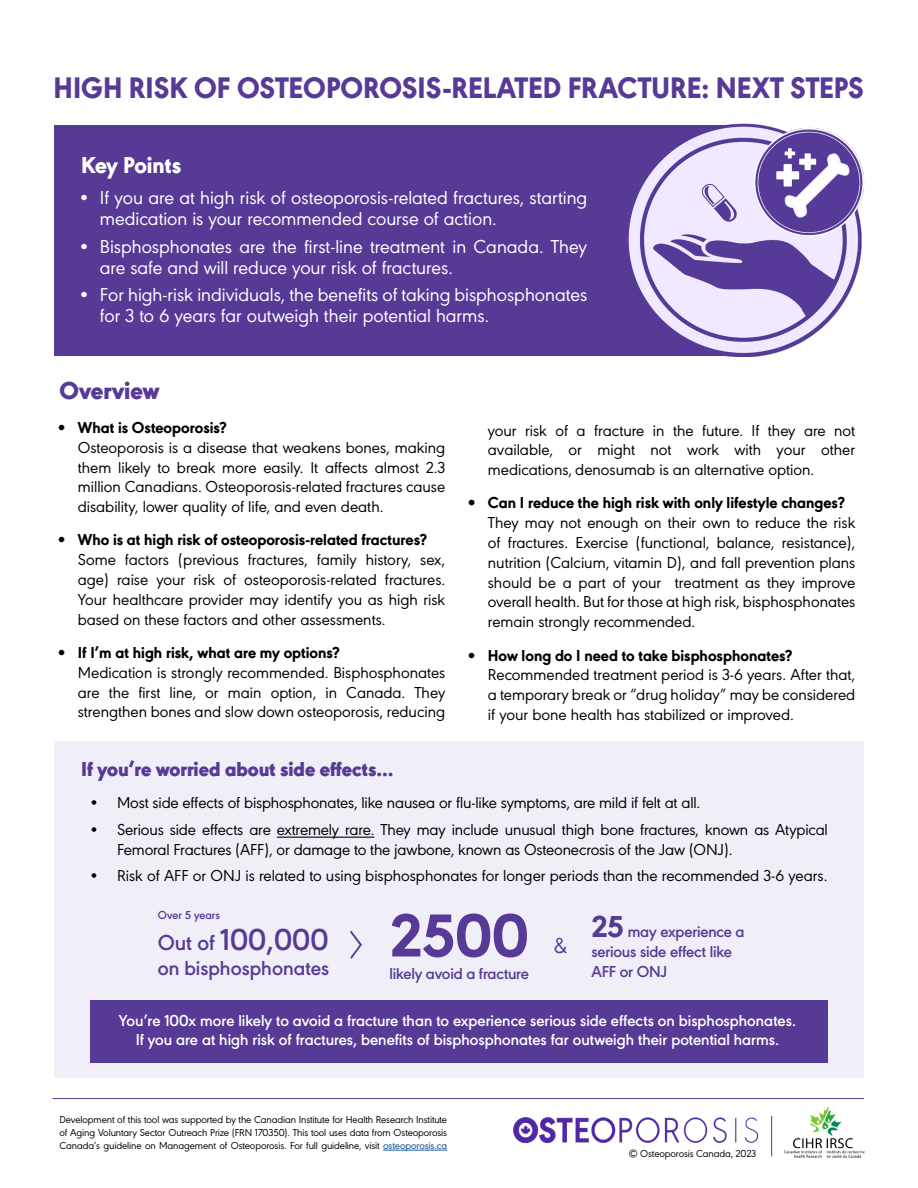
<style>
.page{position:relative;width:918px;height:1188px;background:#fff}
.page>*{position:absolute;margin:0;border:0;box-sizing:border-box;transform-origin:0 0}
.t1{font:800 63px "URW Geometric";color:#573a96}
.t2{font:600 31.5px "URW Geometric";color:#573a96}
.t3{font:800 30.9px "URW Geometric";color:#573a96;scale:.96 1}
.t4{font:900 25.5px "URW Geometric";color:#573a96}
.t5{font:800 24px "URW Geometric";color:#fff}
.t6{font:22.5px "URW Geometric";color:#573a96}
.t7{font:600 21.15px "URW Geometric";color:#573a96}
.t8{font:900 21px "URW Geometric";color:#573a96}
.t9{font:19.5px/21px "URW Geometric";color:#fff}
.t10{font:16.5px/19.8px "URW Geometric";color:#000;text-align:justify}
.t11{font:600 16.5px/19.8px "URW Geometric";color:#fff;text-align:center}
.t12{font:800 16.5px "URW Geometric";color:#000}
.t13{font:600 16.5px/19.8px "URW Geometric";letter-spacing:-.01em;color:#573a96}
.t14{font:600 12px "URW Geometric";color:#573a96}
.t15{font:10.5px/12.6px "URW Geometric";letter-spacing:-.01em;color:#000;text-align:justify}
.s1{font-weight:800}
.s2{font-size:22.5px}
.s3{font-weight:800;font-size:31.5px}
.s4{font-weight:500;color:#215e9e}
</style>
<div class="page">
<div style="left:54px;top:742px;width:810px;height:336px;background:#f0eef7"></div>
<div style="left:54px;top:126px;width:692px;height:230px;background:#573a96"></div>
<img style="left:611px;top:123px;width:254px;height:234px">
<hr style="left:277px;top:837px;width:97px;height:1px;background:#000">
<div style="left:90px;top:1000px;width:738px;height:62px;background:#573a96"></div>
<svg style="left:350px;top:930px;width:12px;height:29px"></svg>
<hr style="left:383px;top:1150px;width:64px;height:1px;background:#215e9e">
<img style="left:783px;top:1106px;width:82px;height:52px">
<hr style="left:771px;top:1116px;width:1px;height:40px;background:#573a96">
<hr style="left:53px;top:1098px;width:811px;height:1px;background:#573a96">
<img style="left:513px;top:1118px;width:245px;height:24px">
<h3 class="t3" style="left:54px;top:65px;width:846px">HIGH RISK OF OSTEOPOROSIS-RELATED FRACTURE: NEXT STEPS</h3>
<h3 class="t5" style="left:81px;top:147px;width:102px">Key Points</h3>
<p class="t9" style="left:100px;top:185px;width:489px;text-indent:-20px">• If you are at high risk of osteoporosis-related fractures, starting medication is your recommended course of action.</p>
<p class="t9" style="left:100px;top:234px;width:489px;text-indent:-20px">• Bisphosphonates are the first-line treatment in Canada. They are safe and will reduce your risk of fractures.</p>
<p class="t9" style="left:100px;top:283px;width:489px;text-indent:-20px">• For high-risk individuals, the benefits of taking bisphosphonates for 3 to 6 years far outweigh their potential harms.</p>
<h3 class="t4" style="left:59px;top:372px;width:102px">Overview</h3>
<p class="t12" style="left:58px;top:415px;width:170px">• What is Osteoporosis?</p>
<p class="t10" style="left:78px;top:436px;width:369px">Osteoporosis is a disease that weakens bones, making them likely to break more easily. It affects almost 2.3 million Canadians. Osteoporosis-related fractures cause disability, lower quality of life, and even death.</p>
<p class="t12" style="left:58px;top:528px;width:371px">• Who is at high risk of osteoporosis-related fractures?</p>
<p class="t10" style="left:78px;top:549px;width:369px">Some factors (previous fractures, family history, sex, age) raise your risk of osteoporosis-related fractures.<br>Your healthcare provider may identify you as high risk based on these factors and other assessments.</p>
<p class="t12" style="left:58px;top:640px;width:284px">• If I’m at high risk, what are my options?</p>
<p class="t10" style="left:78px;top:661px;width:369px">Medication is strongly recommended. Bisphosphonates are the first line, or main option, in Canada. They strengthen bones and slow down osteoporosis, reducing</p>
<p class="t8" style="left:81px;top:753px;width:314px">If you’re worried about side effects...</p>
<p class="t10" style="left:488px;top:419px;width:369px">your risk of a fracture in the future. If they are not available, or might not work with your other medications, denosumab is an alternative option.</p>
<p class="t10" style="left:488px;top:492px;width:369px;text-align:left;text-indent:-20px"><span class="s1">•</span> <span class="s1">Can I reduce the high risk with only lifestyle changes?<br></span>They may not enough on their own to reduce the risk of fractures. Exercise (functional, balance, resistance), nutrition (Calcium, vitamin D), and fall prevention plans should be a part of your treatment as they improve overall health. But for those at high risk, bisphosphonates remain strongly recommended.</p>
<p class="t12" style="left:468px;top:643px;width:326px">• How long do I need to take bisphosphonates?</p>
<p class="t10" style="left:488px;top:664px;width:369px">Recommended treatment period is 3-6 years. After that, a temporary break or “drug holiday” may be considered if your bone health has stabilized or improved.</p>
<p class="t10" style="left:90px;top:792px;width:612px">• Most side effects of bisphosphonates, like nausea or flu-like symptoms, are mild if felt at all.</p>
<p class="t10" style="left:117px;top:818px;width:712px;text-indent:-27px">• Serious side effects are extremely rare. They may include unusual thigh bone fractures, known as Atypical<br>Femoral Fractures (AFF), or damage to the jawbone, known as Osteonecrosis of the Jaw (ONJ).</p>
<p class="t10" style="left:90px;top:865px;width:739px">• Risk of AFF or ONJ is related to using bisphosphonates for longer periods than the recommended 3-6 years.</p>
<p class="t14" style="left:158px;top:906px;width:64px">Over 5 years</p>
<h1 class="t1" style="left:390px;top:888px;width:140px">2500</h1>
<p class="t13" style="left:389px;top:962px;width:141px">likely avoid a fracture</p>
<h2 class="t2" style="left:158px;top:916px;width:172px"><span class="s2">Out of</span> 100,000</h2>
<h3 class="t6" style="left:553px;top:929px;width:16px">&amp;</h3>
<p class="t7" style="left:158px;top:952px;width:173px">on bisphosphonates</p>
<p class="t13" style="left:591px;top:920px;width:155px"><span class="s3">25</span> may experience a serious side effect like<br>AFF or ONJ</p>
<p class="t11" style="left:119px;top:1009px;width:679px">You’re 100x more likely to avoid a fracture than to experience serious side effects on bisphosphonates.<br>If you are at high risk of fractures, benefits of bisphosphonates far outweigh their potential harms.</p>
<p class="t15" style="left:60px;top:1113px;width:389px">Development of this tool was supported by the Canadian Institute for Health Research Institute of Aging Voluntary Sector Outreach Prize (FRN 170350). This tool uses data from Osteoporosis Canada’s guideline on Management of Osteoporosis. For full guideline, visit <span class="s4">osteoporosis.ca</span></p>
<p class="t15" style="left:629px;top:1146px;width:129px">© Osteoporosis Canada, 2023</p>
</div>
